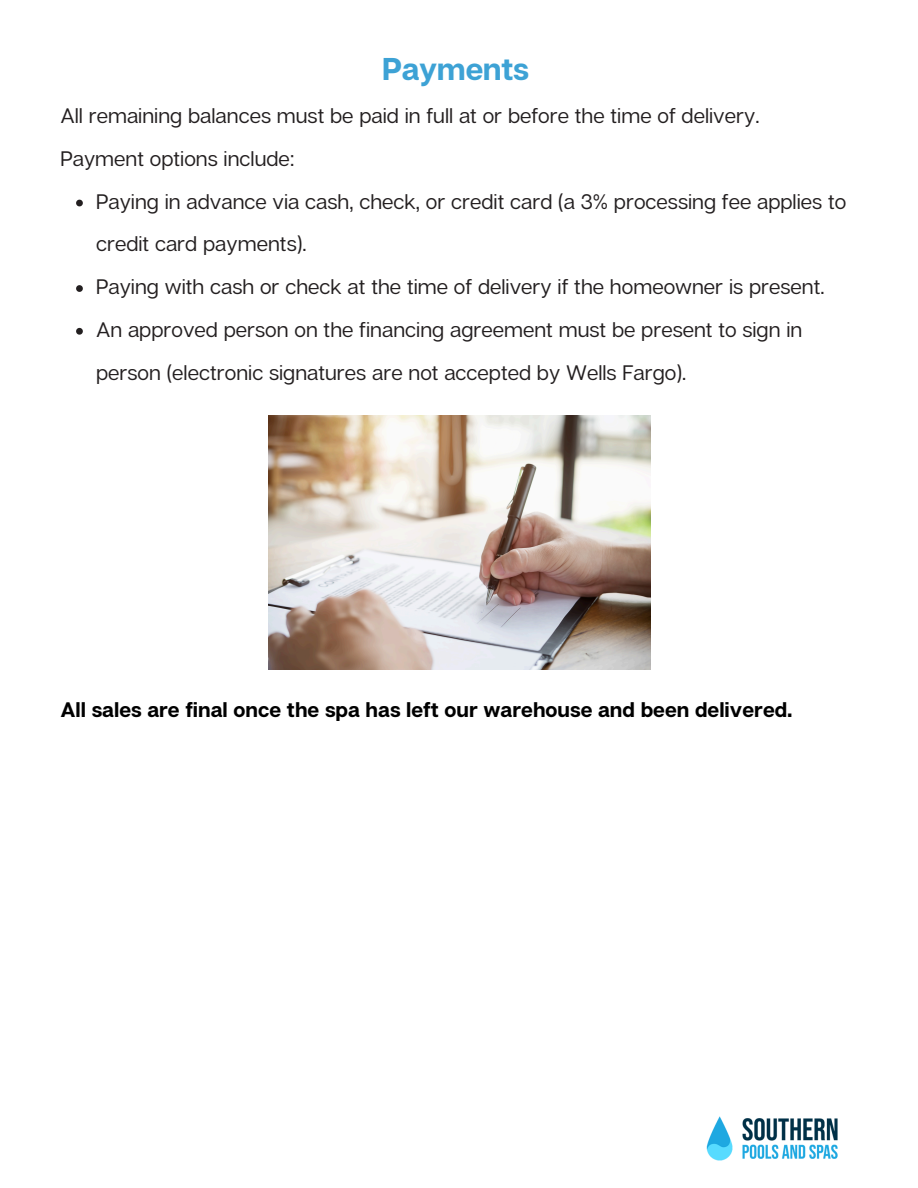
<style>
.page{position:relative;width:918px;height:1188px;background:#fff}
.page>*{position:absolute;margin:0;border:0;box-sizing:border-box;transform-origin:0 0}
.t1{font:700 31.5px "Articulat CF";letter-spacing:-.01em;color:#3da2d5}
.t2{font:21px/42.8px "Articulat CF";color:#231f20}
.t3{font:700 21px "Articulat CF";color:#000}
</style>
<div class="page">
<img style="left:706px;top:1116px;width:132px;height:45px">
<svg style="left:76px;top:200px;width:7px;height:6px"></svg>
<svg style="left:76px;top:285px;width:7px;height:7px"></svg>
<svg style="left:76px;top:328px;width:7px;height:7px"></svg>
<img style="left:268px;top:416px;width:383px;height:254px">
<p class="t1" style="left:382px;top:49px;width:148px">Payments</p>
<h1 class="t2" style="left:60px;top:94px;width:701px">All remaining balances must be paid in full at or before the time of delivery.</h1>
<p class="t2" style="left:60px;top:137px;width:236px">Payment options include:</p>
<p class="t2" style="left:96px;top:179px;width:752px">Paying in advance via cash, check, or credit card (a 3% processing fee applies to credit card payments).</p>
<p class="t2" style="left:96px;top:265px;width:730px">Paying with cash or check at the time of delivery if the homeowner is present.</p>
<p class="t2" style="left:96px;top:308px;width:708px">An approved person on the financing agreement must be present to sign in person (electronic signatures are not accepted by Wells Fargo).</p>
<p class="t3" style="left:60px;top:696px;width:734px">All sales are final once the spa has left our warehouse and been delivered.</p>
</div>
